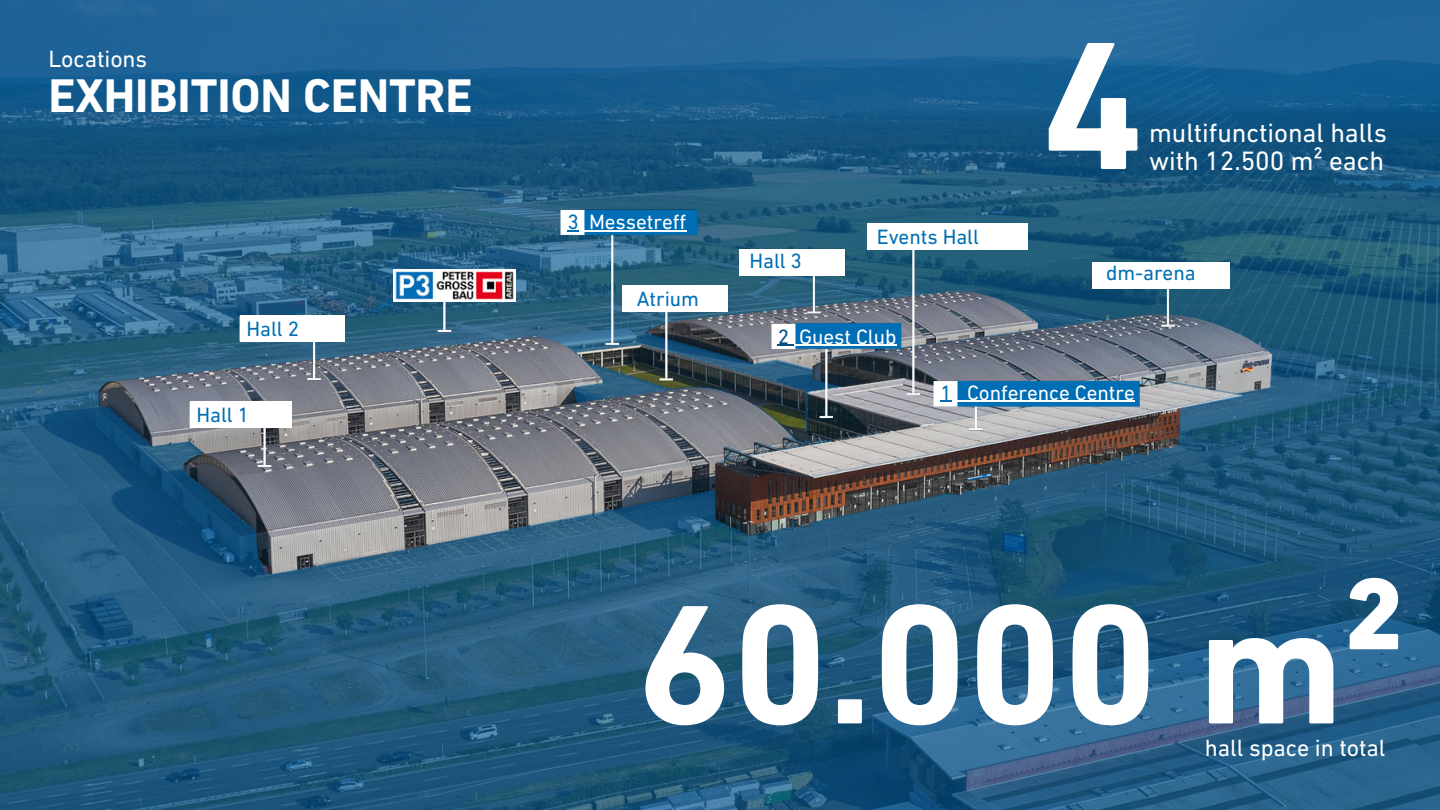
<style>
.page{position:relative;width:1440px;height:810px;background:#fff}
.page>*{position:absolute;margin:0;border:0;box-sizing:border-box;transform-origin:0 0}
.t1{font:700 185.4px "DIN Next LT Pro";color:#fff}
.t2{font:700 172.5px "DIN Next LT Pro";letter-spacing:-.005em;color:#fff}
.t3{font:700 48px "DIN Next LT Pro";letter-spacing:-.005em;color:#fff}
.t4{font:27px/28.2px "DIN Next LT Pro";letter-spacing:-.005em;color:#fff}
.t5{font:24px "DIN Next LT Pro";letter-spacing:-.005em;color:#fff}
.t6{font:21.15px "DIN Next LT Pro";letter-spacing:-.005em;color:#006fb4}
.t7{font:21.15px "DIN Next LT Pro";letter-spacing:-.005em;color:#fff}
.t8{font:21.15px "DIN Next LT Pro";color:#005184}
.s1{color:#006fb4}
</style>
<div class="page">
<img style="left:0;top:0;width:1440px;height:810px">
<img style="left:929px;top:0;width:511px;height:481px">
<img style="left:91px;top:278px;width:979px;height:311px">
<img style="left:535px;top:319px;width:172px;height:135px">
<img style="left:707px;top:438px;width:541px;height:117px">
<img style="left:798px;top:285px;width:499px;height:169px">
<img style="left:183px;top:394px;width:114px;height:80px">
<img style="left:233px;top:308px;width:118px;height:80px">
<img style="left:431px;top:301px;width:28px;height:39px">
<img style="left:553px;top:203px;width:683px;height:235px">
<img style="left:394px;top:270px;width:121px;height:31px">
<div style="left:1092px;top:262px;width:138px;height:26px;background:#fff"></div>
<div style="left:191px;top:401px;width:101px;height:27px;background:#fff"></div>
<div style="left:240px;top:316px;width:104px;height:26px;background:#fff"></div>
<div style="left:867px;top:223px;width:161px;height:27px;background:#fff"></div>
<div style="left:740px;top:249px;width:105px;height:26px;background:#fff"></div>
<div style="left:622px;top:286px;width:105px;height:26px;background:#fff"></div>
<svg style="left:568px;top:230px;width:21px;height:1px"></svg>
<hr style="left:589px;top:230px;width:97px;height:1px;background:#fff">
<svg style="left:778px;top:345px;width:21px;height:1px"></svg>
<hr style="left:799px;top:345px;width:97px;height:1px;background:#fff">
<svg style="left:941px;top:401px;width:26px;height:1px"></svg>
<hr style="left:967px;top:401px;width:168px;height:1px;background:#fff">
<p class="t5" style="left:48px;top:49px;width:100px">Locations</p>
<p class="t3" style="left:48px;top:76px;width:426px">EXHIBITION CENTRE</p>
<p class="t6" style="left:247px;top:320px;width:54px">Hall 2</p>
<p class="t6" style="left:197px;top:406px;width:54px">Hall 1</p>
<p class="t7" style="left:568px;top:213px;width:120px"><span class="s1">3</span> Messetreff</p>
<h1 class="t6" style="left:637px;top:290px;width:64px">Atrium</h1>
<p class="t6" style="left:749px;top:252px;width:54px">Hall 3</p>
<p class="t6" style="left:877px;top:228px;width:104px">Events Hall</p>
<h4 class="t8" style="left:778px;top:328px;width:13px">2</h4>
<p class="t7" style="left:799px;top:328px;width:99px">Guest Club</p>
<p class="t1" style="left:1041px;top:30px;width:105px">4</p>
<p class="t4" style="left:1149px;top:121px;width:239px">multifunctional halls with 12.500 m² each</p>
<p class="t6" style="left:1106px;top:265px;width:91px">dm-arena</p>
<p class="t7" style="left:941px;top:384px;width:196px"><span class="s1">1</span> Conference Centre</p>
<h3 class="t2" style="left:637px;top:594px;width:769px">60.000 m²</h3>
<p class="t5" style="left:1205px;top:738px;width:182px">hall space in total</p>
</div>
